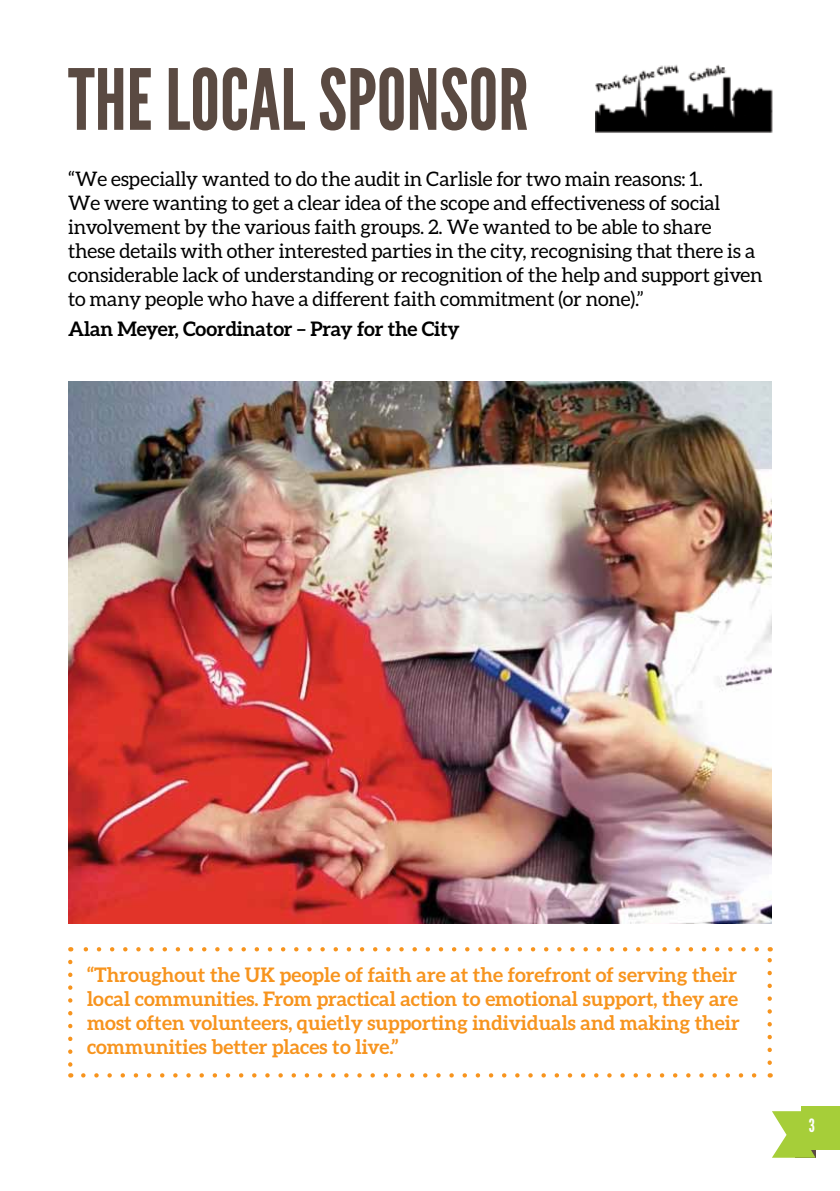
<style>
.page{position:relative;width:840px;height:1191px;background:#fff}
.page>*{position:absolute;margin:0;border:0;box-sizing:border-box;transform-origin:0 0}
.t1{font:84px "League Gothic";color:#5a4a42}
.t2{font:20px/24px "Aleo";letter-spacing:-.01em;color:#000}
.t3{font:700 20px/24px "Aleo";color:#f7941e}
.t4{font:700 20px "Aleo";letter-spacing:-.01em;color:#000}
.t5{font:18.2px "League Gothic";color:#fff}
</style>
<div class="page">
<svg style="left:772px;top:1111px;width:43px;height:46px"></svg>
<div style="left:800px;top:1106px;width:39px;height:43px;background:#a6ce39"></div>
<svg style="left:83px;top:1073px;width:674px;height:4px"></svg>
<svg style="left:83px;top:947px;width:673px;height:4px"></svg>
<svg style="left:68px;top:962px;width:4px;height:115px"></svg>
<svg style="left:767px;top:947px;width:4px;height:115px"></svg>
<img style="left:595px;top:64px;width:178px;height:69px">
<img style="left:68px;top:381px;width:703px;height:542px">
<h1 class="t1" style="left:68px;top:50px;width:462px">THE LOCAL SPONSOR</h1>
<p class="t2" style="left:68px;top:167px;width:695px">“We especially wanted to do the audit in Carlisle for two main reasons: 1.<br>We were wanting to get a clear idea of the scope and effectiveness of social involvement by the various faith groups. 2. We wanted to be able to share these details with other interested parties in the city, recognising that there is a considerable lack of understanding or recognition of the help and support given to many people who have a different faith commitment (or none).”</p>
<p class="t4" style="left:68px;top:317px;width:393px">Alan Meyer, Coordinator – Pray for the City</p>
<p class="t3" style="left:87px;top:962px;width:654px">“Throughout the UK people of faith are at the forefront of serving their local communities. From practical action to emotional support, they are most often volunteers, quietly supporting individuals and making their communities better places to live.”</p>
<p class="t5" style="left:808px;top:1115px;width:8px">3</p>
</div>
